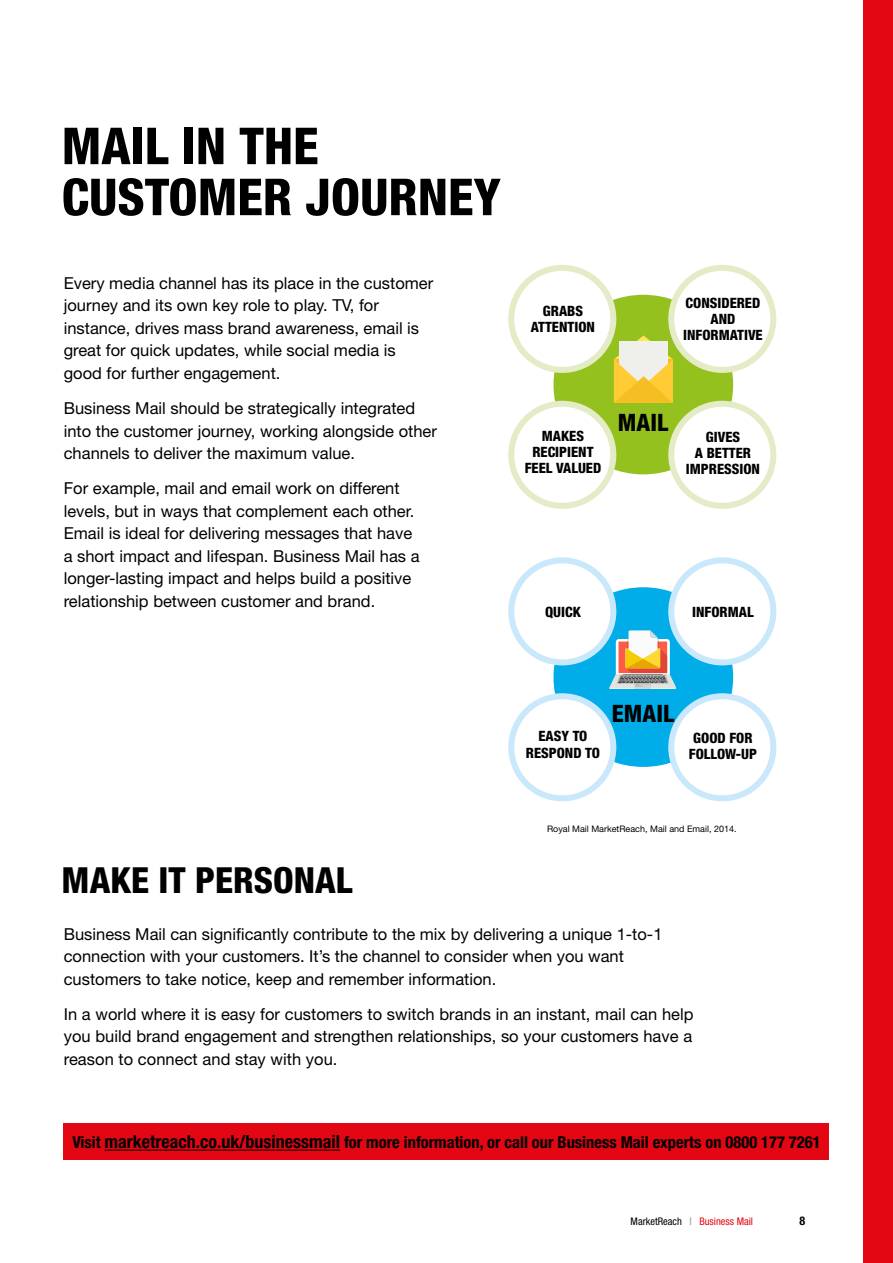
<style>
.page{position:relative;width:893px;height:1263px;background:#fff}
.page>*{position:absolute;margin:0;border:0;box-sizing:border-box;transform-origin:0 0}
.t1{font:800 condensed 51px/51px "Helvetica Neue";color:#000}
.t2{font:800 condensed 36px "Helvetica Neue";color:#000}
.t3{font:800 condensed 24px "Helvetica Neue";color:#000}
.t4{font:16.5px/22.5px "Helvetica Neue";color:#000}
.t5{font:700 condensed 16.5px "Helvetica Neue";color:#000}
.t6{font:800 condensed 14.25px/16.2px "Helvetica Neue";color:#000;text-align:center}
.t7{font:700 condensed 12px "Helvetica Neue";color:#000}
.t8{font:condensed 10.5px "Helvetica Neue";color:#e30613}
.t9{font:9px "Helvetica Neue";color:#000}
.s1{font-size:18px}
.s2{color:#000}
.s3{color:#808080}
</style>
<div class="page">
<div style="left:863px;top:0;width:30px;height:1263px;background:#e30613"></div>
<div style="left:551px;top:293px;width:184px;height:183px;background:#95c11f;border-radius:50%"></div>
<div style="left:511px;top:268px;width:102px;height:102px;background:#fff;border-radius:50%"></div>
<div style="left:508px;top:265px;width:108px;height:108px;border:6px solid #e3ecc6;border-radius:50%"></div>
<div style="left:671px;top:268px;width:102px;height:102px;background:#fff;border-radius:50%"></div>
<div style="left:668px;top:265px;width:108px;height:108px;border:6px solid #e3ecc6;border-radius:50%"></div>
<div style="left:671px;top:404px;width:102px;height:102px;background:#fff;border-radius:50%"></div>
<div style="left:668px;top:401px;width:108px;height:108px;border:6px solid #e3ecc6;border-radius:50%"></div>
<div style="left:511px;top:404px;width:102px;height:102px;background:#fff;border-radius:50%"></div>
<div style="left:508px;top:401px;width:108px;height:108px;border:6px solid #e3ecc6;border-radius:50%"></div>
<svg style="left:614px;top:335px;width:59px;height:68px;background:#e9d679"></svg>
<div style="left:551px;top:585px;width:184px;height:184px;background:#00ade9;border-radius:50%"></div>
<div style="left:511px;top:560px;width:102px;height:102px;background:#fff;border-radius:50%"></div>
<div style="left:508px;top:557px;width:108px;height:108px;border:6px solid #c9e8fb;border-radius:50%"></div>
<div style="left:671px;top:560px;width:102px;height:102px;background:#fff;border-radius:50%"></div>
<div style="left:668px;top:557px;width:108px;height:108px;border:6px solid #c9e8fb;border-radius:50%"></div>
<div style="left:671px;top:696px;width:102px;height:102px;background:#fff;border-radius:50%"></div>
<div style="left:668px;top:693px;width:108px;height:108px;border:6px solid #c9e8fb;border-radius:50%"></div>
<div style="left:511px;top:696px;width:102px;height:102px;background:#fff;border-radius:50%"></div>
<div style="left:508px;top:693px;width:108px;height:108px;border:6px solid #c9e8fb;border-radius:50%"></div>
<svg style="left:609px;top:630px;width:67px;height:59px"></svg>
<div style="left:64px;top:1123px;width:765px;height:37px;background:#e30613"></div>
<hr style="left:105px;top:1150px;width:235px;height:1px;background:#000">
<h1 class="t1" style="left:62px;top:120px;width:441px">MAIL IN THE<br>CUSTOMER JOURNEY</h1>
<p class="t4" style="left:64px;top:271px;width:371px">Every media channel has its place in the customer journey and its own key role to play. TV, for instance, drives mass brand awareness, email is great for quick updates, while social media is good for further engagement.</p>
<p class="t4" style="left:64px;top:397px;width:375px">Business Mail should be strategically integrated into the customer journey, working alongside other channels to deliver the maximum value.</p>
<p class="t4" style="left:64px;top:477px;width:357px">For example, mail and email work on different levels, but in ways that complement each other.<br>Email is ideal for delivering messages that have a short impact and lifespan. Business Mail has a longer-lasting impact and helps build a positive relationship between customer and brand.</p>
<p class="t6" style="left:531px;top:303px;width:66px">GRABS<br>ATTENTION</p>
<p class="t6" style="left:683px;top:295px;width:81px">CONSIDERED<br>AND<br>INFORMATIVE</p>
<p class="t6" style="left:525px;top:427px;width:78px">MAKES<br>RECIPIENT<br>FEEL VALUED</p>
<h3 class="t3" style="left:618px;top:408px;width:52px">MAIL</h3>
<p class="t6" style="left:686px;top:428px;width:76px">GIVES<br>A BETTER<br>IMPRESSION</p>
<p class="t6" style="left:545px;top:603px;width:37px">QUICK</p>
<p class="t6" style="left:692px;top:603px;width:63px">INFORMAL</p>
<p class="t6" style="left:526px;top:728px;width:76px">EASY TO<br>RESPOND TO</p>
<h3 class="t3" style="left:612px;top:698px;width:64px">EMAIL</h3>
<p class="t6" style="left:689px;top:729px;width:70px">GOOD FOR<br>FOLLOW-UP</p>
<p class="t9" style="left:547px;top:823px;width:191px">Royal Mail MarketReach, Mail and Email, 2014.</p>
<h2 class="t2" style="left:62px;top:858px;width:292px">MAKE IT PERSONAL</h2>
<p class="t4" style="left:64px;top:922px;width:600px">Business Mail can significantly contribute to the mix by delivering a unique 1-to-1 connection with your customers. It’s the channel to consider when you want customers to take notice, keep and remember information.</p>
<p class="t4" style="left:64px;top:1002px;width:631px;text-align:justify">In a world where it is easy for customers to switch brands in an instant, mail can help you build brand engagement and strengthen relationships, so your customers have a reason to connect and stay with you.</p>
<p class="t5" style="left:72px;top:1132px;width:750px">Visit <span class="s1">marketreach.co.uk/businessmail</span> for more information, or call our Business Mail experts on 0800 177 7261</p>
<p class="t8" style="left:631px;top:1215px;width:124px"><span class="s2">MarketReach</span> <span class="s3">|</span> Business Mail</p>
<p class="t7" style="left:799px;top:1214px;width:7px">8</p>
</div>
